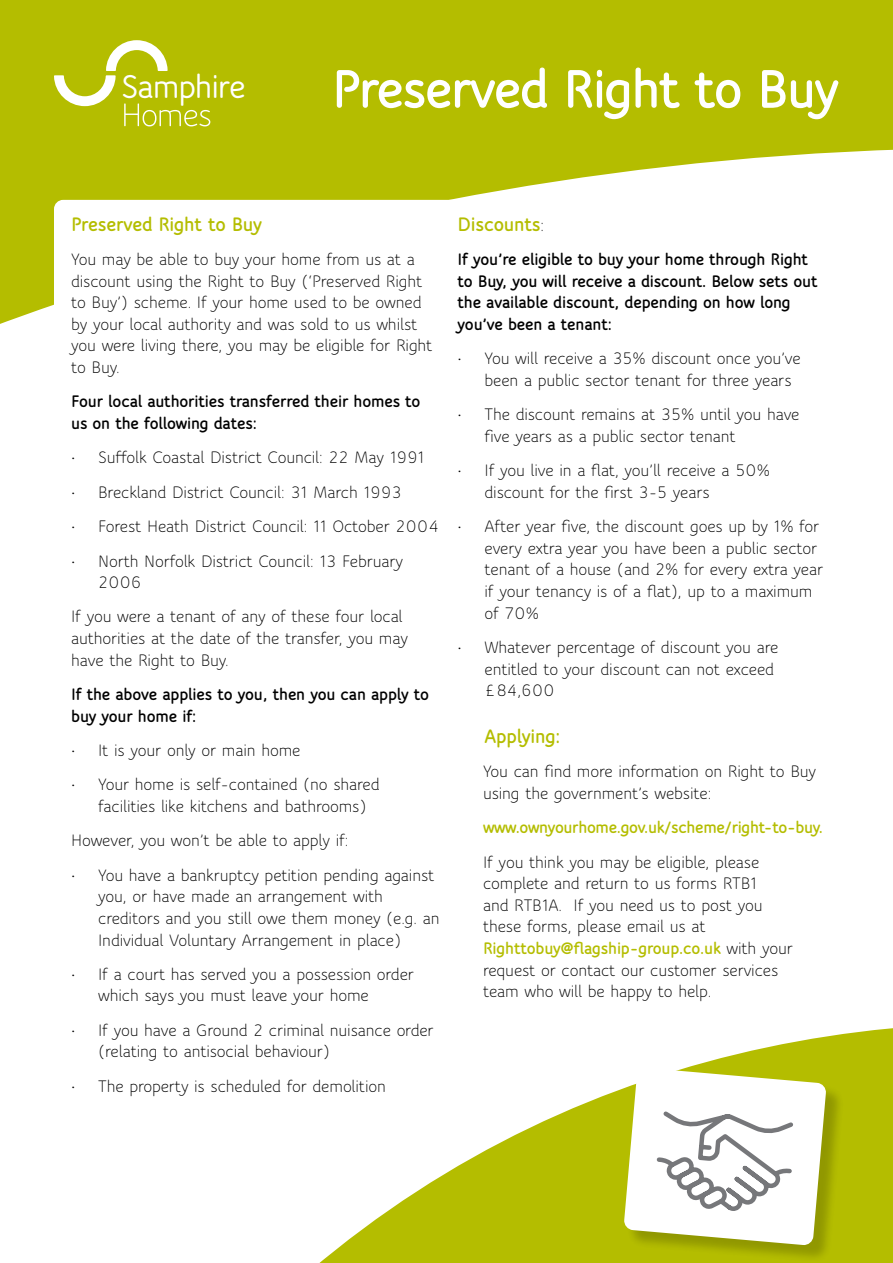
<style>
.page{position:relative;width:893px;height:1263px;background:#fff}
.page>*{position:absolute;margin:0;border:0;box-sizing:border-box;transform-origin:0 0}
.t1{font:800 58.5px "Speak OT";letter-spacing:-.03em;color:#fff}
.t2{font:700 35.55px "Speak";letter-spacing:-.035em;color:#fff}
.t3{font:800 21px "Speak OT";letter-spacing:-.01em;color:#b4bd00}
.t4{font:18px/21.6px "Speak OT";letter-spacing:-.01em;color:#000}
.t5{font:800 18px/21.6px "Speak OT";letter-spacing:-.01em;color:#000}
.t6{font:800 18px "Speak OT";letter-spacing:-.02em;color:#b4bd00}
.s1{font-weight:400;font-size:18px;color:#000}
.s2{font-weight:800;color:#b4bd00}
</style>
<div class="page">
<svg style="left:0;top:0;width:893px;height:324px;background:#bcc41e"></svg>
<div style="left:54px;top:200px;width:785px;height:998px;background:#fff;border-radius:9px"></div>
<svg style="left:54px;top:40px;width:156px;height:86px;background:#bec624"></svg>
<svg style="left:319px;top:1028px;width:574px;height:235px"></svg>
<div style="left:627px;top:1070px;width:217px;height:193px;background:#000;opacity:.2"></div>
<svg style="left:621px;top:1065px;width:208px;height:183px"></svg>
<h2 class="t2" style="left:121px;top:66px;width:126px">Samphire</h2>
<h1 class="t1" style="left:331px;top:54px;width:509px">Preserved Right to Buy</h1>
<p class="t3" style="left:71px;top:211px;width:192px">Preserved Right to Buy</p>
<p class="t4" style="left:71px;top:248px;width:363px">You may be able to buy your home from us at a discount using the Right to Buy (‘Preserved Right to Buy’) scheme. If your home used to be owned by your local authority and was sold to us whilst you were living there, you may be eligible for Right to Buy.</p>
<p class="t5" style="left:71px;top:391px;width:351px">Four local authorities transferred their homes to us on the following dates:</p>
<p class="t4" style="left:71px;top:447px;width:355px">• Suffolk Coastal District Council: 22 May 1991</p>
<p class="t4" style="left:71px;top:481px;width:332px">• Breckland District Council: 31 March 1993</p>
<p class="t4" style="left:71px;top:516px;width:370px">• Forest Heath District Council: 11 October 2004</p>
<p class="t4" style="left:98px;top:550px;width:306px;text-indent:-27px">• North Norfolk District Council: 13 February<br>2006</p>
<p class="t4" style="left:71px;top:606px;width:338px">If you were a tenant of any of these four local authorities at the date of the transfer, you may have the Right to Buy.</p>
<p class="t5" style="left:71px;top:683px;width:359px">If the above applies to you, then you can apply to buy your home if:</p>
<p class="t4" style="left:71px;top:739px;width:231px">• It is your only or main home</p>
<p class="t4" style="left:98px;top:774px;width:283px;text-indent:-27px">• Your home is self-contained (no shared facilities like kitchens and bathrooms)</p>
<p class="t4" style="left:71px;top:830px;width:279px">However, you won’t be able to apply if:</p>
<p class="t4" style="left:98px;top:864px;width:343px;text-indent:-27px">• You have a bankruptcy petition pending against you, or have made an arrangement with creditors and you still owe them money (e.g. an Individual Voluntary Arrangement in place)</p>
<p class="t4" style="left:98px;top:963px;width:317px;text-indent:-27px">• If a court has served you a possession order which says you must leave your home</p>
<p class="t4" style="left:98px;top:1019px;width:337px;text-indent:-27px">• If you have a Ground 2 criminal nuisance order (relating to antisocial behaviour)</p>
<p class="t4" style="left:71px;top:1075px;width:316px">• The property is scheduled for demolition</p>
<p class="t3" style="left:458px;top:211px;width:88px">Discounts<span class="s1">:</span></p>
<p class="t5" style="left:458px;top:248px;width:361px">If you’re eligible to buy your home through Right to Buy, you will receive a discount. Below sets out the available discount, depending on how long you’ve been a tenant:</p>
<p class="t4" style="left:485px;top:348px;width:318px;text-indent:-27px">• You will receive a 35% discount once you’ve been a public sector tenant for three years</p>
<p class="t4" style="left:485px;top:404px;width:317px;text-indent:-27px">• The discount remains at 35% until you have five years as a public sector tenant</p>
<p class="t4" style="left:485px;top:460px;width:287px;text-indent:-27px">• If you live in a flat, you’ll receive a 50% discount for the first 3-5 years</p>
<p class="t4" style="left:485px;top:516px;width:340px;text-indent:-27px">• After year five, the discount goes up by 1% for every extra year you have been a public sector tenant of a house (and 2% for every extra year if your tenancy is of a flat), up to a maximum of 70%</p>
<p class="t4" style="left:485px;top:636px;width:295px;text-indent:-27px">• Whatever percentage of discount you are entitled to your discount can not exceed £84,600</p>
<p class="t3" style="left:485px;top:724px;width:77px">Applying:</p>
<p class="t4" style="left:483px;top:761px;width:335px">You can find more information on Right to Buy using the government’s website:</p>
<p class="t6" style="left:483px;top:817px;width:341px">www.ownyourhome.gov.uk/scheme/right-to-buy.</p>
<p class="t4" style="left:483px;top:851px;width:311px">If you think you may be eligible, please complete and return to us forms RTB1<br>and RTB1A. If you need us to post you these forms, please email us at <span class="s2">Righttobuy@flagship-group.co.uk</span> with your request or contact our customer services team who will be happy to help.</p>
</div>
